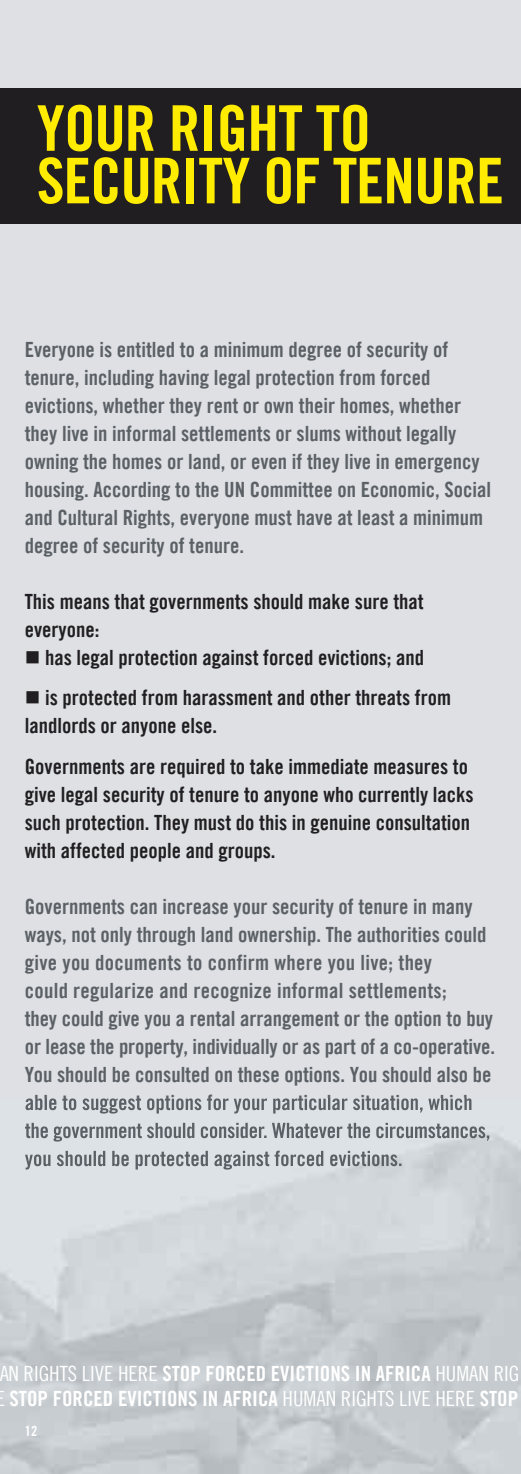
<style>
.page{position:relative;width:521px;height:1474px;background:#fff}
.page>*{position:absolute;margin:0;border:0;box-sizing:border-box;transform-origin:0 0}
.t1{font:63px/52.5px "Amnesty Trade Gothic Bd Cn 20";letter-spacing:-.01em;color:#ffec00}
.t2{font:21px/28px "Amnesty Trade Gothic Bd Cn 20";color:#5a6065}
.t3{font:21px/28px "Amnesty Trade Gothic Bd Cn 20";color:#201e21}
.t4{font:21px/25.2px "Amnesty Trade Gothic Bd Cn 20";color:#fff}
.t5{font:14px "Amnesty Trade Gothic Bd Cn 20";color:#fff}
.s1{font-family:"Amnesty Trade Gothic Cn 18"}
</style>
<div class="page">
<div style="left:0;top:0;width:521px;height:1473px;background:#dee0e3"></div>
<div style="left:0;top:88px;width:521px;height:135px;background:#201e21"></div>
<img style="left:0;top:1098px;width:521px;height:375px">
<img style="left:26px;top:1098px;width:63px;height:12px">
<img style="left:25px;top:1122px;width:43px;height:19px">
<img style="left:25px;top:1150px;width:66px;height:19px">
<h1 class="t1" style="left:37px;top:101px;width:469px">YOUR RIGHT TO<br>SECURITY OF TENURE</h1>
<p class="t2" style="left:25px;top:335px;width:468px">Everyone is entitled to a minimum degree of security of tenure, including having legal protection from forced evictions, whether they rent or own their homes, whether they live in informal settlements or slums without legally owning the homes or land, or even if they live in emergency housing. According to the UN Committee on Economic, Social and Cultural Rights, everyone must have at least a minimum degree of security of tenure.</p>
<p class="t3" style="left:25px;top:587px;width:400px">This means that governments should make sure that everyone:</p>
<p class="t3" style="left:25px;top:643px;width:401px">■ has legal protection against forced evictions; and</p>
<p class="t3" style="left:25px;top:683px;width:428px">■ is protected from harassment and other threats from landlords or anyone else.</p>
<p class="t3" style="left:25px;top:752px;width:450px">Governments are required to take immediate measures to give legal security of tenure to anyone who currently lacks such protection. They must do this in genuine consultation with affected people and groups.</p>
<p class="t2" style="left:25px;top:892px;width:472px">Governments can increase your security of tenure in many ways, not only through land ownership. The authorities could give you documents to confirm where you live; they<br>could regularize and recognize informal settlements;<br>they could give you a rental arrangement or the option to buy or lease the property, individually or as part of a co-operative.<br>You should be consulted on these options. You should also be</p>
<p class="t4" style="left:-4px;top:1360px;width:525px"><span class="s1">AN RIGHTS LIVE HERE</span> STOP FORCED EVICTIONS IN AFRICA <span class="s1">HUMAN RIG<br>E</span> STOP FORCED EVICTIONS IN AFRICA <span class="s1">HUMAN RIGHTS LIVE HERE</span> STOP</p>
<p class="t5" style="left:25px;top:1422px;width:14px">12</p>
</div>
